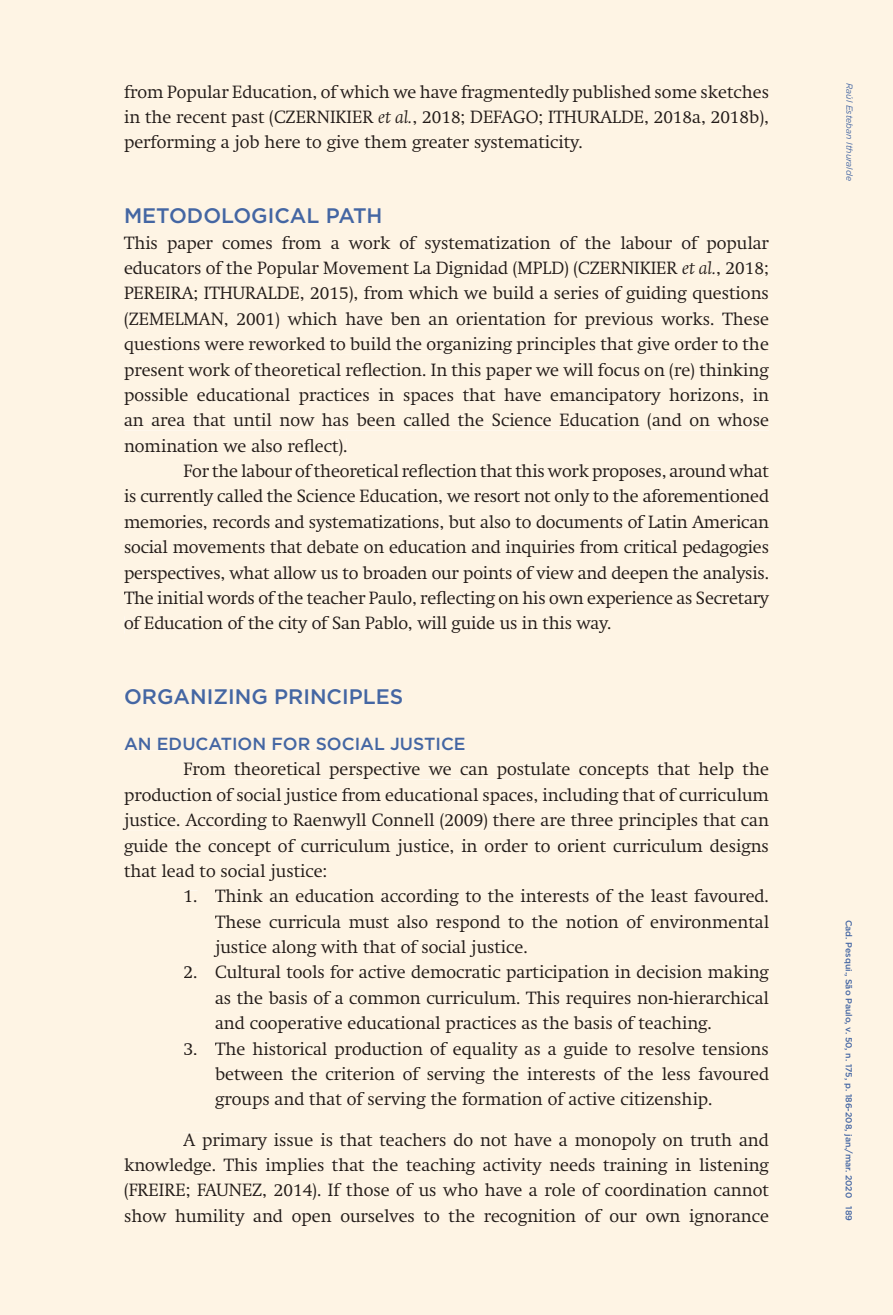
<style>
.page{position:relative;width:893px;height:1315px;background:#fef4e4}
.page>*{position:absolute;margin:0;border:0;box-sizing:border-box;transform-origin:0 0}
.t1{font:500 21px "Gotham HTF";color:#4466a3}
.t2{font:300 17.5px/25.4px "Swift";color:#221b18;text-align:justify}
.t3{font:500 17.5px "Gotham HTF";color:#4466a3}
.t4{font:500 8.75px "Gotham HTF";color:#4466a3}
.t5{font:italic 8.75px "Gotham HTF";color:#4466a3}
.s1{font-style:italic}
</style>
<div class="page">
<div style="left:846px;top:83px;width:7px;height:97px;background:#fef4e4"></div>
<div style="left:844px;top:920px;width:9px;height:300px;background:#fef4e4"></div>
<div style="left:124px;top:85px;width:645px;height:17px;background:#fef4e4"></div>
<div style="left:124px;top:110px;width:250px;height:17px;background:#fef4e4"></div>
<div style="left:379px;top:110px;width:32px;height:13px;background:#fef4e4"></div>
<div style="left:414px;top:110px;width:355px;height:17px;background:#fef4e4"></div>
<div style="left:124px;top:135px;width:458px;height:17px;background:#fef4e4"></div>
<div style="left:126px;top:208px;width:255px;height:15px;background:#fef4e4"></div>
<div style="left:124px;top:236px;width:645px;height:17px;background:#fef4e4"></div>
<div style="left:125px;top:261px;width:553px;height:17px;background:#fef4e4"></div>
<div style="left:683px;top:261px;width:31px;height:13px;background:#fef4e4"></div>
<div style="left:717px;top:262px;width:52px;height:14px;background:#fef4e4"></div>
<div style="left:124px;top:286px;width:645px;height:17px;background:#fef4e4"></div>
<div style="left:125px;top:312px;width:644px;height:17px;background:#fef4e4"></div>
<div style="left:125px;top:337px;width:644px;height:17px;background:#fef4e4"></div>
<div style="left:124px;top:362px;width:645px;height:17px;background:#fef4e4"></div>
<div style="left:124px;top:388px;width:645px;height:17px;background:#fef4e4"></div>
<div style="left:125px;top:413px;width:644px;height:17px;background:#fef4e4"></div>
<div style="left:124px;top:439px;width:222px;height:17px;background:#fef4e4"></div>
<div style="left:184px;top:464px;width:585px;height:17px;background:#fef4e4"></div>
<div style="left:124px;top:489px;width:645px;height:17px;background:#fef4e4"></div>
<div style="left:124px;top:515px;width:645px;height:17px;background:#fef4e4"></div>
<div style="left:125px;top:540px;width:644px;height:17px;background:#fef4e4"></div>
<div style="left:124px;top:565px;width:645px;height:17px;background:#fef4e4"></div>
<div style="left:124px;top:591px;width:645px;height:17px;background:#fef4e4"></div>
<div style="left:125px;top:616px;width:485px;height:17px;background:#fef4e4"></div>
<div style="left:125px;top:689px;width:277px;height:15px;background:#fef4e4"></div>
<div style="left:125px;top:737px;width:340px;height:13px;background:#fef4e4"></div>
<div style="left:184px;top:762px;width:585px;height:17px;background:#fef4e4"></div>
<div style="left:124px;top:788px;width:645px;height:17px;background:#fef4e4"></div>
<div style="left:123px;top:813px;width:646px;height:17px;background:#fef4e4"></div>
<div style="left:124px;top:838px;width:645px;height:17px;background:#fef4e4"></div>
<div style="left:124px;top:864px;width:202px;height:17px;background:#fef4e4"></div>
<div style="left:185px;top:890px;width:12px;height:12px;background:#fef4e4"></div>
<div style="left:215px;top:889px;width:554px;height:17px;background:#fef4e4"></div>
<div style="left:215px;top:914px;width:554px;height:17px;background:#fef4e4"></div>
<div style="left:214px;top:940px;width:313px;height:17px;background:#fef4e4"></div>
<div style="left:184px;top:966px;width:13px;height:12px;background:#fef4e4"></div>
<div style="left:216px;top:965px;width:553px;height:17px;background:#fef4e4"></div>
<div style="left:216px;top:991px;width:553px;height:17px;background:#fef4e4"></div>
<div style="left:216px;top:1016px;width:495px;height:17px;background:#fef4e4"></div>
<div style="left:185px;top:1042px;width:12px;height:12px;background:#fef4e4"></div>
<div style="left:215px;top:1041px;width:554px;height:17px;background:#fef4e4"></div>
<div style="left:215px;top:1067px;width:554px;height:17px;background:#fef4e4"></div>
<div style="left:215px;top:1092px;width:496px;height:17px;background:#fef4e4"></div>
<div style="left:183px;top:1132px;width:586px;height:17px;background:#fef4e4"></div>
<div style="left:124px;top:1158px;width:645px;height:17px;background:#fef4e4"></div>
<div style="left:125px;top:1183px;width:644px;height:17px;background:#fef4e4"></div>
<div style="left:125px;top:1208px;width:644px;height:17px;background:#fef4e4"></div>
<p class="t2" style="left:124px;top:79px;width:646px">from Popular Education, of which we have fragmentedly published some sketches in the recent past (CZERNIKIER <span class="s1">et al.</span>, 2018; DEFAGO; ITHURALDE, 2018a, 2018b), performing a job here to give them greater systematicity.</p>
<p class="t1" style="left:124px;top:204px;width:260px">METODOLOGICAL PATH</p>
<p class="t2" style="left:124px;top:230px;width:646px">This paper comes from a work of systematization of the labour of popular educators of the Popular Movement La Dignidad (MPLD) (CZERNIKIER <span class="s1">et al.</span>, 2018; PEREIRA; ITHURALDE, 2015), from which we build a series of guiding questions (ZEMELMAN, 2001) which have ben an orientation for previous works. These questions were reworked to build the organizing principles that give order to the present work of theoretical reflection. In this paper we will focus on (re) thinking possible educational practices in spaces that have emancipatory horizons, in an area that until now has been called the Science Education (and on whose nomination we also reflect).</p>
<p class="t2" style="left:124px;top:458px;width:646px;text-indent:60px">For the labour of theoretical reflection that this work proposes, around what is currently called the Science Education, we resort not only to the aforementioned memories, records and systematizations, but also to documents of Latin American social movements that debate on education and inquiries from critical pedagogies perspectives, what allow us to broaden our points of view and deepen the analysis.<br>The initial words of the teacher Paulo, reflecting on his own experience as Secretary of Education of the city of San Pablo, will guide us in this way.</p>
<p class="t1" style="left:124px;top:685px;width:281px">ORGANIZING PRINCIPLES</p>
<p class="t3" style="left:124px;top:734px;width:343px">AN EDUCATION FOR SOCIAL JUSTICE</p>
<p class="t2" style="left:124px;top:757px;width:646px;text-indent:60px">From theoretical perspective we can postulate concepts that help the production of social justice from educational spaces, including that of curriculum justice. According to Raenwyll Connell (2009) there are three principles that can guide the concept of curriculum justice, in order to orient curriculum designs that lead to social justice:</p>
<p class="t2" style="left:215px;top:883px;width:555px;text-indent:-32px">1. Think an education according to the interests of the least favoured.<br>These curricula must also respond to the notion of environmental justice along with that of social justice.</p>
<p class="t2" style="left:215px;top:960px;width:555px;text-indent:-32px">2. Cultural tools for active democratic participation in decision making as the basis of a common curriculum. This requires non-hierarchical and cooperative educational practices as the basis of teaching.</p>
<p class="t2" style="left:215px;top:1036px;width:555px;text-indent:-32px">3. The historical production of equality as a guide to resolve tensions between the criterion of serving the interests of the less favoured groups and that of serving the formation of active citizenship.</p>
<p class="t2" style="left:124px;top:1127px;width:646px;text-indent:60px">A primary issue is that teachers do not have a monopoly on truth and knowledge. This implies that the teaching activity needs training in listening (FREIRE; FAUNEZ, 2014). If those of us who have a role of coordination cannot show humility and open ourselves to the recognition of our own ignorance</p>
<p class="t5" style="left:854px;top:83px;width:99px;rotate:90deg">Raúl Esteban Ithuralde</p>
<p class="t4" style="left:854px;top:920px;width:302px;rotate:90deg">Cad. Pesqui., São Paulo, v. 50, n. 175, p. 186-208, jan./mar. 2020 189</p>
</div>
